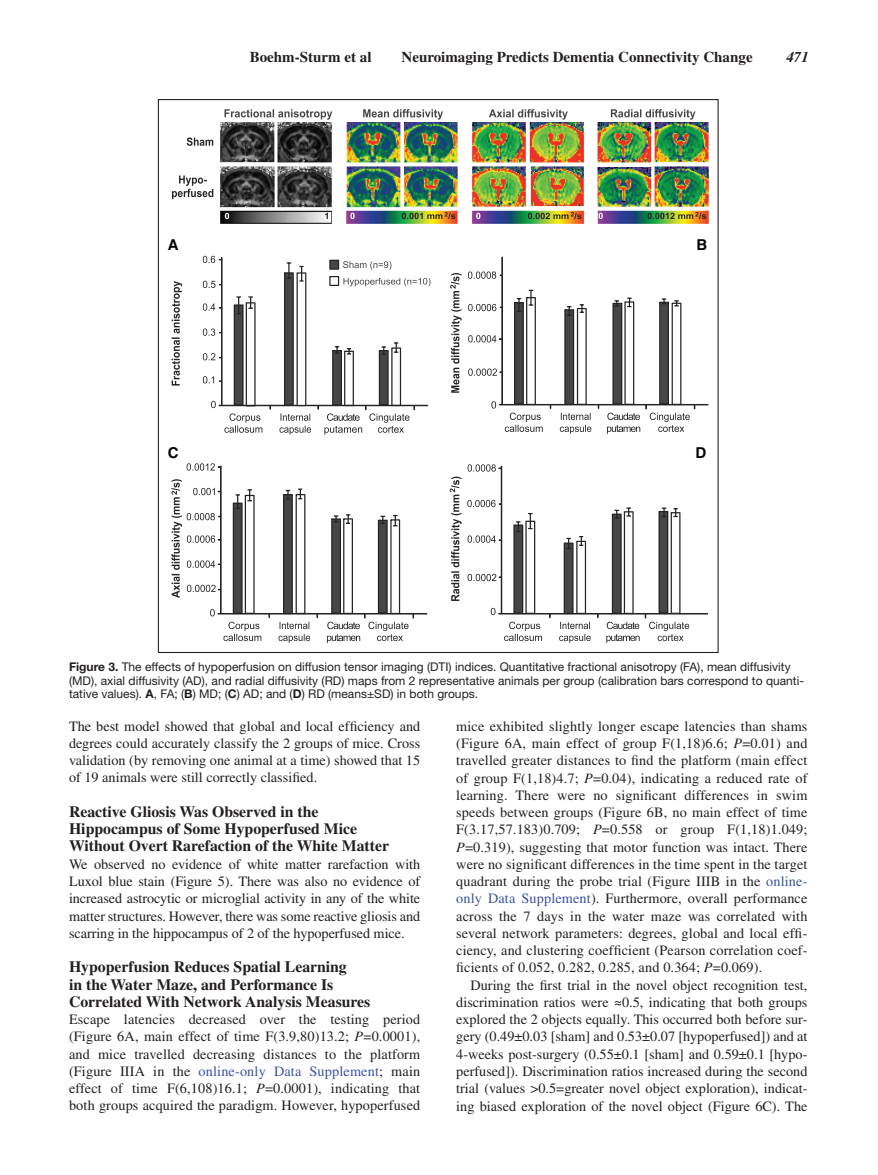
<style>
.page{position:relative;width:878px;height:1175px;background:#fff}
.page>*{position:absolute;margin:0;border:0;box-sizing:border-box;transform-origin:0 0}
.t1{font:700 15.75px/17.2px "Times";color:#231f20}
.t2{font:700 15px "Times";color:#231f20}
.t3{font:700 15px "Helvetica";color:#040503}
.t4{font:italic 700 15px "Times";color:#231f20}
.t5{font:14.25px/17.2px "Times";color:#231f20;text-align:justify}
.t6{font:12px/13.5px "Helvetica Neue";color:#231f20}
.s1{font-weight:700}
.s2{font-style:italic}
.s3{color:#3a53a3}
.s4{font-family:"Gandhari Unicode"}
</style>
<div class="page">
<svg style="left:157px;top:99px;width:562px;height:554px"></svg>
<p class="t3" style="left:168px;top:236px;width:12px">A</p>
<p class="t2" style="left:250px;top:48px;width:123px">Boehm-Sturm et al</p>
<p class="t2" style="left:401px;top:48px;width:352px">Neuroimaging Predicts Dementia Connectivity Change</p>
<p class="t4" style="left:786px;top:48px;width:24px">471</p>
<p class="t3" style="left:696px;top:236px;width:12px">B</p>
<p class="t3" style="left:168px;top:443px;width:12px">C</p>
<p class="t3" style="left:695px;top:443px;width:12px">D</p>
<p class="t6" style="left:69px;top:660px;width:736px"><span class="s1">Figure 3.</span> The effects of hypoperfusion on diffusion tensor imaging (DTI) indices. Quantitative fractional anisotropy (FA), mean diffusivity (MD), axial diffusivity (AD), and radial diffusivity (RD) maps from 2 representative animals per group (calibration bars correspond to quanti&shy;tative values). <span class="s1">A</span>, FA; (<span class="s1">B</span>) MD; (<span class="s1">C</span>) AD; and (<span class="s1">D</span>) RD (means±SD) in both groups.</p>
<p class="t5" style="left:69px;top:717px;width:353px">The best model showed that global and local efficiency and degrees could accurately classify the 2 groups of mice. Cross validation (by removing one animal at a time) showed that 15 of 19 animals were still correctly classified.</p>
<p class="t1" style="left:69px;top:802px;width:321px">Reactive Gliosis Was Observed in the<br>Hippocampus of Some Hypoperfused Mice<br>Without Overt Rarefaction of the White Matter</p>
<p class="t5" style="left:69px;top:855px;width:353px">We observed no evidence of white matter rarefaction with Luxol blue stain (Figure 5). There was also no evidence of increased astrocytic or microglial activity in any of the white matter structures. However, there was some reactive gliosis and scarring in the hippocampus of 2 of the hypoperfused mice.</p>
<p class="t1" style="left:69px;top:958px;width:303px">Hypoperfusion Reduces Spatial Learning<br>in the Water Maze, and Performance Is<br>Correlated With Network Analysis Measures</p>
<p class="t5" style="left:69px;top:1010px;width:353px">Escape latencies decreased over the testing period (Figure 6A, main effect of time F(3.9,80)13.2; <span class="s2">P</span>=0.0001), and mice travelled decreasing distances to the platform (Figure IIIA in the <span class="s3">online-only Data Supplement</span>; main effect of time F(6,108)16.1; <span class="s2">P</span>=0.0001), indicating that both groups acquired the paradigm. However, hypoperfused</p>
<p class="t5" style="left:456px;top:717px;width:353px">mice exhibited slightly longer escape latencies than shams (Figure 6A, main effect of group F(1,18)6.6; <span class="s2">P</span>=0.01) and travelled greater distances to find the platform (main effect of group F(1,18)4.7; <span class="s2">P</span>=0.04), indicating a reduced rate of learning. There were no significant differences in swim speeds between groups (Figure 6B, no main effect of time F(3.17,57.183)0.709; <span class="s2">P</span>=0.558 or group F(1,18)1.049; <span class="s2">P</span>=0.319), suggesting that motor function was intact. There were no significant differences in the time spent in the target quadrant during the probe trial (Figure IIIB in the <span class="s3">online&shy;only Data Supplement</span>). Furthermore, overall performance across the 7 days in the water maze was correlated with several network parameters: degrees, global and local effi&shy;ciency, and clustering coefficient (Pearson correlation coef&shy;ficients of 0.052, 0.282, 0.285, and 0.364; <span class="s2">P</span>=0.069).</p>
<p class="t5" style="left:456px;top:976px;width:353px;text-indent:14px">During the first trial in the novel object recognition test, discrimination ratios were <span class="s4">≈</span>0.5, indicating that both groups explored the 2 objects equally. This occurred both before sur&shy;gery (0.49±0.03 [sham] and 0.53±0.07 [hypoperfused]) and at 4-weeks post-surgery (0.55±0.1 [sham] and 0.59±0.1 [hypo&shy;perfused]). Discrimination ratios increased during the second trial (values &gt;0.5=greater novel object exploration), indicat&shy;ing biased exploration of the novel object (Figure 6C). The</p>
</div>
